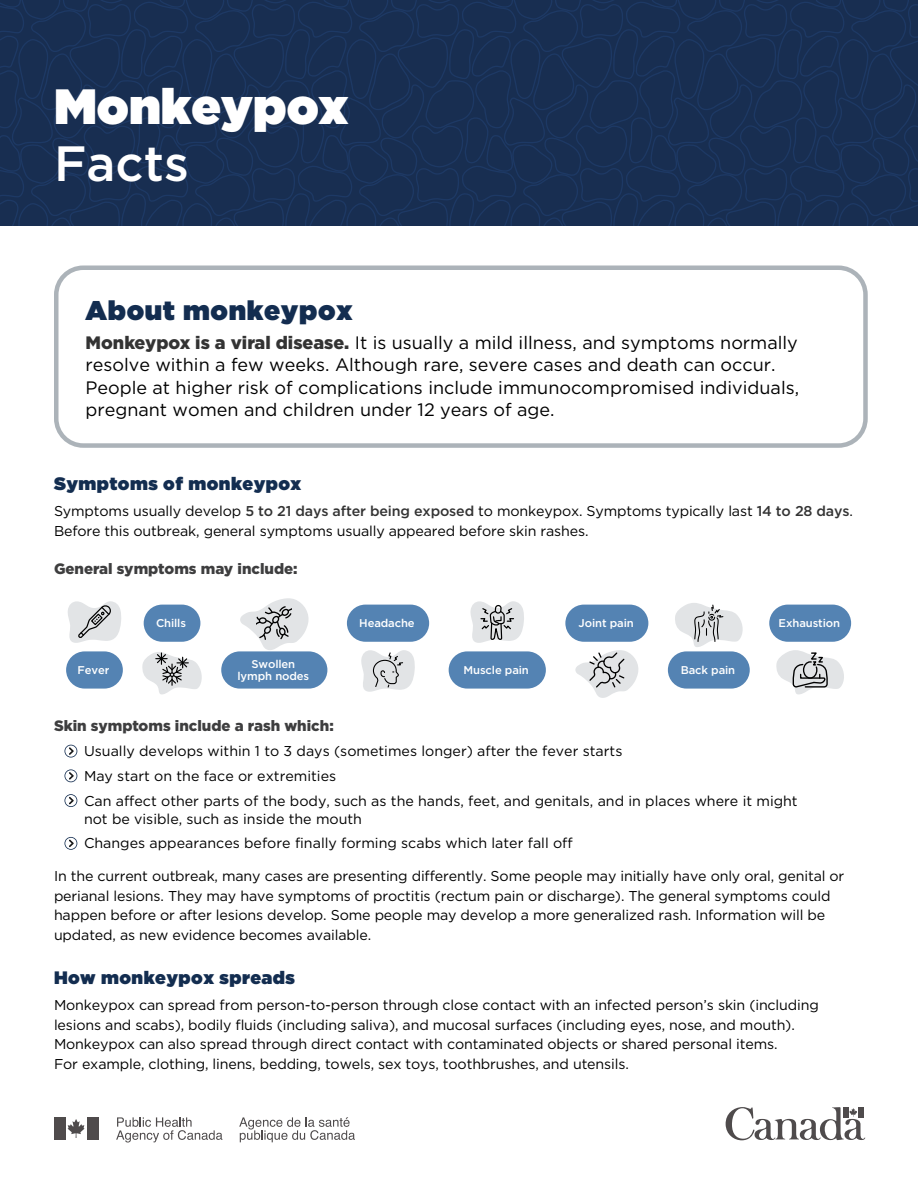
<style>
.page{position:relative;width:918px;height:1188px;background:#fff}
.page>*{position:absolute;margin:0;border:0;box-sizing:border-box;transform-origin:0 0}
.t1{font:900 49.5px/56.7px "Gotham HTF";color:#fff}
.Heading_3{font:900 27px "Gotham HTF";letter-spacing:.025em;color:#132d50}
.t2{font:18px/22.5px "Gotham HTF";color:#000}
.Heading_3-2{font:900 18px "Gotham HTF";letter-spacing:.025em;color:#132d50}
.Bold{font:900 15px "Gotham HTF";color:#3e3e3f}
.Body_Last{font:14.25px/19.5px "Gotham HTF";letter-spacing:-.01em;color:#000}
.Body{font:14.25px/19.5px "Gotham HTF";letter-spacing:-.01em;color:#000}
.Bullets{font:14.25px/18px "Gotham HTF";color:#000}
.Bullets_Last{font:14.25px "Gotham HTF";color:#000}
.Icon_Labels{font:500 11.25px/12.8px "Gotham HTF";letter-spacing:-.01em;color:#fff;text-align:center}
.s1{font-weight:500}
.s2{font-weight:900;color:#333}
.s3{font-weight:500;color:#333}
</style>
<div class="page">
<svg style="left:0;top:0;width:918px;height:225px;background:#182f52"></svg>
<div style="left:54px;top:1117px;width:11px;height:23px;background:#4f4b4c"></div>
<svg style="left:68px;top:1119px;width:17px;height:19px"></svg>
<div style="left:87px;top:1117px;width:11px;height:23px;background:#4f4b4c"></div>
<svg style="left:116px;top:1117px;width:106px;height:26px"></svg>
<svg style="left:239px;top:1117px;width:116px;height:25px"></svg>
<div style="left:54px;top:266px;width:814px;height:182px;border:4px solid #acb3b9;border-radius:27px"></div>
<div style="left:66px;top:651px;width:57px;height:38px;background:#5483b3;border-radius:19px"></div>
<svg style="left:68px;top:601px;width:53px;height:42px"></svg>
<div style="left:221px;top:651px;width:106px;height:38px;background:#5483b3;border-radius:19px"></div>
<svg style="left:240px;top:598px;width:69px;height:52px"></svg>
<div style="left:449px;top:651px;width:97px;height:38px;background:#5483b3;border-radius:19px"></div>
<svg style="left:470px;top:601px;width:54px;height:42px"></svg>
<div style="left:347px;top:605px;width:82px;height:37px;background:#5483b3;border-radius:19px"></div>
<svg style="left:361px;top:650px;width:54px;height:42px"></svg>
<svg style="left:776px;top:650px;width:68px;height:44px"></svg>
<div style="left:769px;top:605px;width:82px;height:37px;background:#5483b3;border-radius:19px"></div>
<div style="left:668px;top:651px;width:82px;height:38px;background:#5483b3;border-radius:19px"></div>
<svg style="left:675px;top:603px;width:68px;height:44px"></svg>
<div style="left:144px;top:605px;width:56px;height:37px;background:#5483b3;border-radius:19px"></div>
<svg style="left:142px;top:652px;width:60px;height:42px"></svg>
<div style="left:565px;top:605px;width:83px;height:37px;background:#5483b3;border-radius:19px"></div>
<svg style="left:575px;top:650px;width:64px;height:48px"></svg>
<svg style="left:65px;top:745px;width:12px;height:13px"></svg>
<svg style="left:65px;top:769px;width:12px;height:13px"></svg>
<svg style="left:65px;top:794px;width:12px;height:13px"></svg>
<svg style="left:65px;top:837px;width:12px;height:13px"></svg>
<svg style="left:725px;top:1107px;width:140px;height:34px"></svg>
<p class="t1" style="left:54px;top:77px;width:296px">Monkeypox<br><span class="s1">Facts</span></p>
<p class="Heading_3" style="left:86px;top:294px;width:268px">About monkeypox</p>
<p class="t2" style="left:86px;top:331px;width:715px"><span class="s2">Monkeypox is a viral disease.</span> It is usually a mild illness, and symptoms normally resolve within a few weeks. Although rare, severe cases and death can occur.<br>People at higher risk of complications include immunocompromised individuals, pregnant women and children under 12 years of age.</p>
<p class="Heading_3-2" style="left:54px;top:473px;width:249px">Symptoms of monkeypox</p>
<p class="Body_Last" style="left:54px;top:501px;width:801px">Symptoms usually develop <span class="s3">5 to 21 days after being exposed</span> to monkeypox. Symptoms typically last <span class="s3">14 to 28 days</span>.<br>Before this outbreak, general symptoms usually appeared before skin rashes.</p>
<p class="Bold" style="left:54px;top:560px;width:245px">General symptoms may include:</p>
<p class="Icon_Labels" style="left:156px;top:617px;width:31px">Chills</p>
<p class="Icon_Labels" style="left:579px;top:617px;width:57px">Joint pain</p>
<p class="Icon_Labels" style="left:359px;top:617px;width:57px">Headache</p>
<p class="Icon_Labels" style="left:779px;top:617px;width:63px">Exhaustion</p>
<p class="Icon_Labels" style="left:681px;top:663px;width:56px">Back pain</p>
<p class="Icon_Labels" style="left:78px;top:663px;width:33px">Fever</p>
<p class="Icon_Labels" style="left:238px;top:657px;width:73px">Swollen lymph nodes</p>
<p class="Icon_Labels" style="left:464px;top:663px;width:67px">Muscle pain</p>
<p class="Bold" style="left:54px;top:717px;width:281px">Skin symptoms include a rash which:</p>
<p class="Bullets" style="left:84px;top:742px;width:540px">Usually develops within 1 to 3 days (sometimes longer) after the fever starts</p>
<p class="Bullets" style="left:84px;top:767px;width:254px">May start on the face or extremities</p>
<p class="Bullets" style="left:84px;top:791px;width:715px">Can affect other parts of the body, such as the hands, feet, and genitals, and in places where it might not be visible, such as inside the mouth</p>
<p class="Bullets_Last" style="left:84px;top:835px;width:490px">Changes appearances before finally forming scabs which later fall off</p>
<p class="Body_Last" style="left:54px;top:866px;width:792px">In the current outbreak, many cases are presenting differently. Some people may initially have only oral, genital or perianal lesions. They may have symptoms of proctitis (rectum pain or discharge). The general symptoms could happen before or after lesions develop. Some people may develop a more generalized rash. Information will be updated, as new evidence becomes available.</p>
<p class="Heading_3-2" style="left:54px;top:967px;width:242px">How monkeypox spreads</p>
<p class="Body" style="left:54px;top:995px;width:766px">Monkeypox can spread from person-to-person through close contact with an infected person’s skin (including lesions and scabs), bodily fluids (including saliva), and mucosal surfaces (including eyes, nose, and mouth).<br>Monkeypox can also spread through direct contact with contaminated objects or shared personal items.<br>For example, clothing, linens, bedding, towels, sex toys, toothbrushes, and utensils.</p>
</div>
